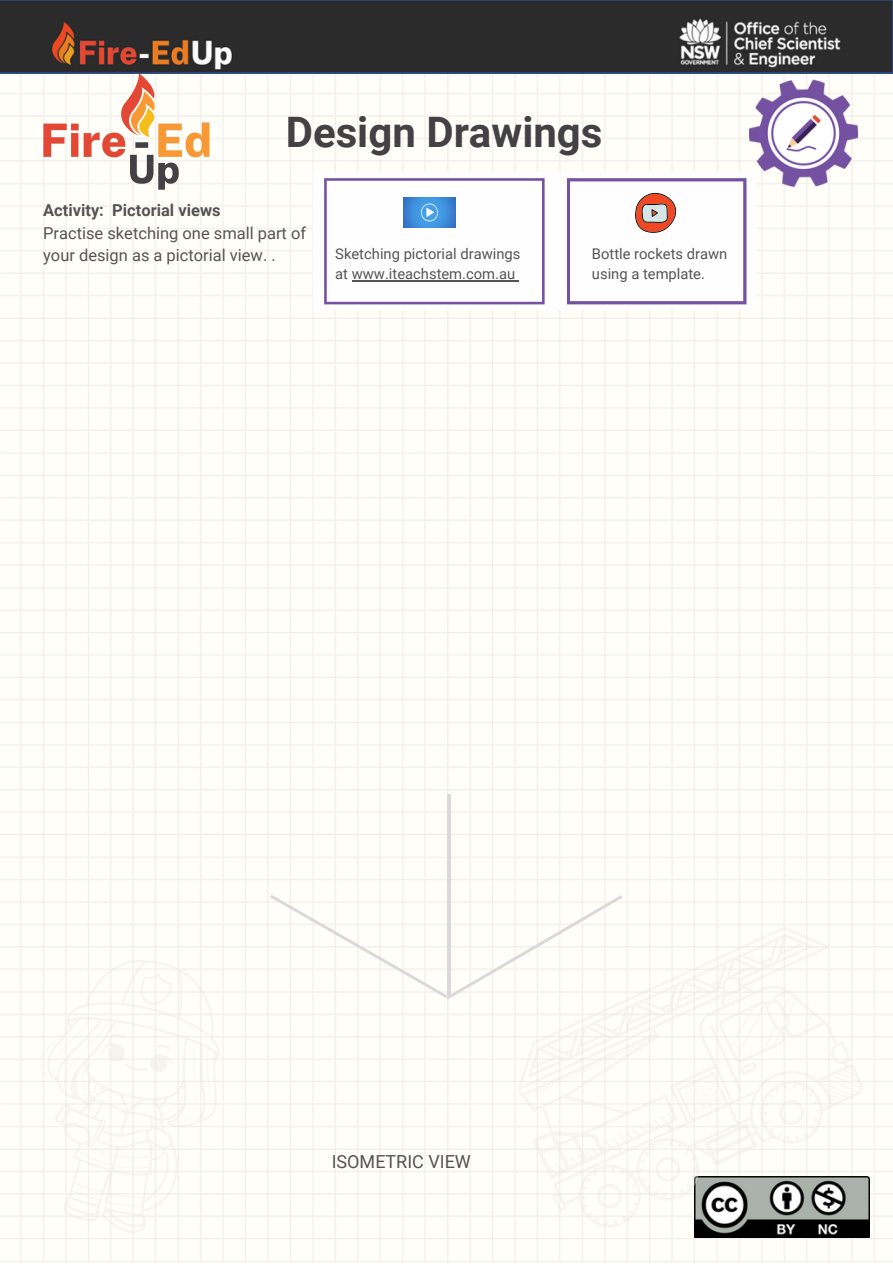
<style>
.page{position:relative;width:893px;height:1264px;background:#fff}
.page>*{position:absolute;margin:0;border:0;box-sizing:border-box;transform-origin:0 0}
.t1{font:700 42px "Roboto";color:#424143}
.t2{font:18px "Roboto";color:#545454}
.t3{font:16.5px/22.5px "Roboto";color:#545454}
.t4{font:700 16.5px "Roboto";color:#545454}
.t5{font:14.7px/20.2px "Roboto";color:#545454}
</style>
<div class="page">
<img style="left:0;top:73px;width:892px;height:1189px">
<hr style="left:447px;top:794px;width:3px;height:202px;background:#d9d9d9">
<svg style="left:270px;top:894px;width:352px;height:105px"></svg>
<img style="left:749px;top:79px;width:108px;height:108px">
<div style="left:313px;top:172px;width:442px;height:138px;background:#fefefe"></div>
<svg style="left:567px;top:178px;width:179px;height:126px"></svg>
<svg style="left:324px;top:178px;width:220px;height:126px"></svg>
<img style="left:0;top:0;width:892px;height:73px">
<img style="left:43px;top:74px;width:166px;height:116px">
<svg style="left:6px;top:940px;width:240px;height:305px"></svg>
<svg style="left:124px;top:1043px;width:50px;height:32px"></svg>
<svg style="left:137px;top:970px;width:38px;height:39px"></svg>
<svg style="left:490px;top:912px;width:402px;height:334px"></svg>
<svg style="left:775px;top:1096px;width:32px;height:32px"></svg>
<svg style="left:651px;top:1152px;width:33px;height:33px"></svg>
<svg style="left:593px;top:1179px;width:33px;height:33px"></svg>
<svg style="left:684px;top:1024px;width:74px;height:90px"></svg>
<p class="t1" style="left:286px;top:108px;width:318px">Design Drawings</p>
<p class="t4" style="left:43px;top:201px;width:179px">Activity: Pictorial views</p>
<p class="t3" style="left:43px;top:222px;width:264px">Practise sketching one small part of your design as a pictorial view. .</p>
<p class="t5" style="left:335px;top:243px;width:187px">Sketching pictorial drawings at www.iteachstem.com.au</p>
<p class="t5" style="left:592px;top:243px;width:137px">Bottle rockets drawn using a template.</p>
<p class="t2" style="left:332px;top:1150px;width:141px">ISOMETRIC VIEW</p>
</div>
